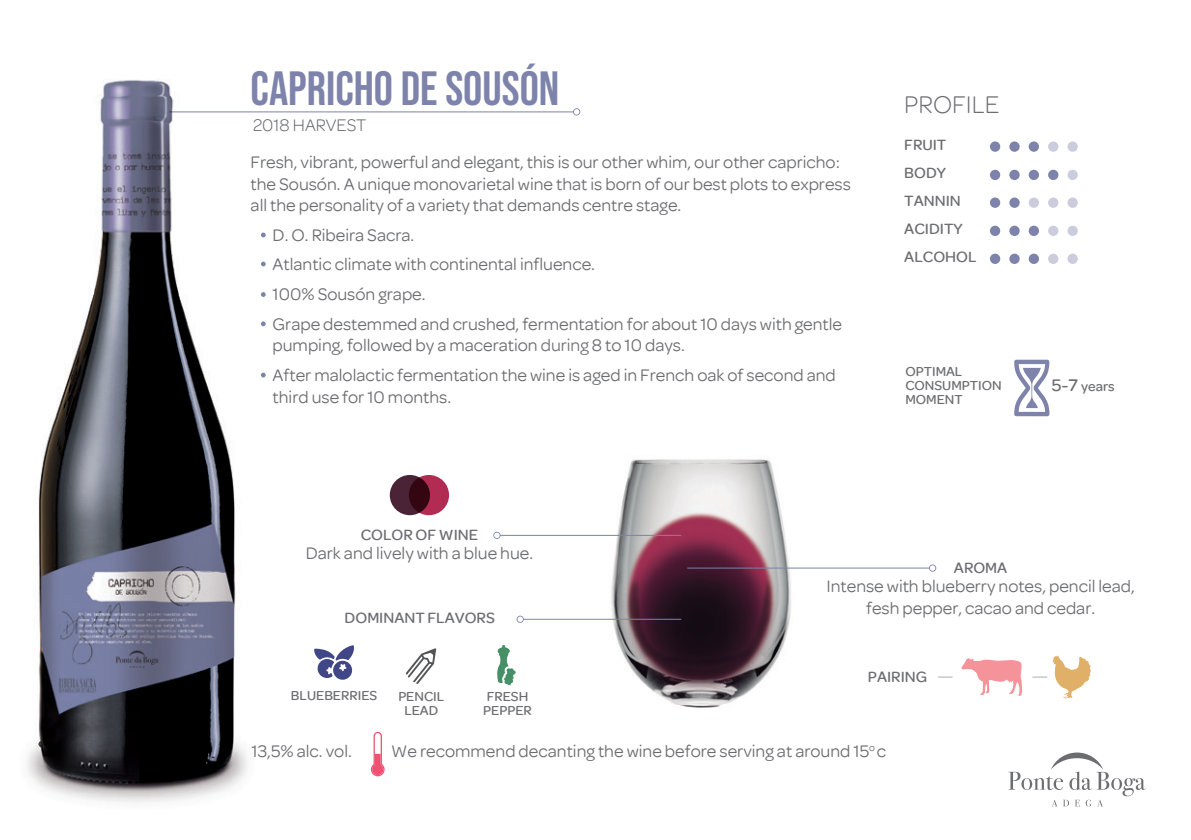
<style>
.page{position:relative;width:1191px;height:840px;background:#fff}
.page>*{position:absolute;margin:0;border:0;box-sizing:border-box;transform-origin:0 0}
.t1{font:48px "Bebas Neue";color:#7d83aa}
.t2{font:300 26px "Omnes";color:#6c6d70}
.t3{font:18px/29.6px "Omnes";color:#6c6d70}
.t4{font:300 18px "Omnes";color:#5e6062}
.t5{font:500 16px/28px "Omnes";color:#6c6d70}
.t6{font:500 14px/14px "Omnes";color:#6c6d70}
.s1{color:#717177}
.s2{font-size:18px}
</style>
<div class="page">
<svg style="left:1014px;top:359px;width:35px;height:57px"></svg>
<svg style="left:370px;top:731px;width:15px;height:44px"></svg>
<svg style="left:1008px;top:752px;width:137px;height:54px"></svg>
<div style="left:990px;top:253px;width:10px;height:11px;background:#7d83aa;border-radius:50%"></div>
<div style="left:1009px;top:253px;width:10px;height:11px;background:#7d83aa;border-radius:50%"></div>
<div style="left:1028px;top:253px;width:11px;height:11px;background:#7d83aa;border-radius:50%"></div>
<div style="left:1048px;top:253px;width:10px;height:11px;background:#cbcddd;border-radius:50%"></div>
<div style="left:1067px;top:253px;width:10px;height:11px;background:#cbcddd;border-radius:50%"></div>
<div style="left:990px;top:225px;width:10px;height:11px;background:#7d83aa;border-radius:50%"></div>
<div style="left:1009px;top:225px;width:10px;height:11px;background:#7d83aa;border-radius:50%"></div>
<div style="left:1028px;top:225px;width:11px;height:11px;background:#7d83aa;border-radius:50%"></div>
<div style="left:1048px;top:225px;width:10px;height:11px;background:#cbcddd;border-radius:50%"></div>
<div style="left:1067px;top:225px;width:10px;height:11px;background:#cbcddd;border-radius:50%"></div>
<div style="left:990px;top:197px;width:10px;height:11px;background:#7d83aa;border-radius:50%"></div>
<div style="left:1009px;top:197px;width:10px;height:11px;background:#7d83aa;border-radius:50%"></div>
<svg style="left:1028px;top:197px;width:11px;height:11px"></svg>
<div style="left:1048px;top:197px;width:10px;height:11px;background:#cbcddd;border-radius:50%"></div>
<div style="left:1067px;top:197px;width:10px;height:11px;background:#cbcddd;border-radius:50%"></div>
<div style="left:990px;top:170px;width:10px;height:10px;background:#7d83aa;border-radius:50%"></div>
<div style="left:1009px;top:170px;width:10px;height:10px;background:#7d83aa;border-radius:50%"></div>
<div style="left:1028px;top:170px;width:11px;height:10px;background:#7d83aa;border-radius:50%"></div>
<div style="left:1048px;top:170px;width:10px;height:10px;background:#7d83aa;border-radius:50%"></div>
<div style="left:1067px;top:170px;width:10px;height:10px;background:#cbcddd;border-radius:50%"></div>
<div style="left:990px;top:141px;width:10px;height:11px;background:#7d83aa;border-radius:50%"></div>
<div style="left:1009px;top:141px;width:10px;height:11px;background:#7d83aa;border-radius:50%"></div>
<div style="left:1028px;top:141px;width:11px;height:11px;background:#7d83aa;border-radius:50%"></div>
<div style="left:1048px;top:141px;width:10px;height:11px;background:#cbcddd;border-radius:50%"></div>
<div style="left:1067px;top:141px;width:10px;height:11px;background:#cbcddd;border-radius:50%"></div>
<img style="left:579px;top:459px;width:245px;height:249px">
<svg style="left:390px;top:474px;width:40px;height:41px"></svg>
<svg style="left:409px;top:474px;width:40px;height:41px"></svg>
<hr style="left:687px;top:567px;width:245px;height:1px;background:#7d83aa">
<svg style="left:929px;top:564px;width:7px;height:7px"></svg>
<hr style="left:497px;top:534px;width:184px;height:1px;background:#7d83aa">
<svg style="left:493px;top:531px;width:7px;height:7px"></svg>
<hr style="left:520px;top:618px;width:161px;height:1px;background:#7d83aa">
<svg style="left:516px;top:615px;width:8px;height:7px"></svg>
<svg style="left:938px;top:676px;width:14px;height:1px"></svg>
<svg style="left:961px;top:658px;width:61px;height:37px"></svg>
<svg style="left:1032px;top:655px;width:58px;height:43px"></svg>
<svg style="left:497px;top:645px;width:19px;height:41px"></svg>
<svg style="left:314px;top:645px;width:40px;height:34px"></svg>
<svg style="left:405px;top:648px;width:31px;height:36px"></svg>
<svg style="left:262px;top:232px;width:4px;height:5px"></svg>
<svg style="left:262px;top:261px;width:4px;height:5px"></svg>
<svg style="left:262px;top:292px;width:4px;height:5px"></svg>
<svg style="left:262px;top:321px;width:4px;height:5px"></svg>
<svg style="left:262px;top:372px;width:4px;height:5px"></svg>
<hr style="left:169px;top:111px;width:408px;height:1px;background:#7d83aa">
<svg style="left:573px;top:108px;width:7px;height:7px"></svg>
<img style="left:27px;top:80px;width:235px;height:723px">
<h1 class="t1" style="left:251px;top:61px;width:310px">CAPRICHO DE SOUSÓN</h1>
<p class="t4" style="left:253px;top:115px;width:115px">2018 HARVEST</p>
<p class="t3" style="left:251px;top:151px;width:602px;line-height:21.6px">Fresh, vibrant, powerful and elegant, this is our other whim, our other capricho: the Sousón. A unique monovarietal wine that is born of our best plots to express all the personality of a variety that demands centre stage.</p>
<p class="t3" style="left:273px;top:220px;width:571px">D. O. Ribeira Sacra.<br>Atlantic climate with continental influence.<br>100% Sousón grape.<br>Grape destemmed and crushed, fermentation for about 10 days with gentle</p>
<p class="t3" style="left:273px;top:330px;width:565px">pumping, followed by a maceration <span class="s1">during</span> 8 to 10 days.<br>After malolactic fermentation the wine is aged in French oak of second and</p>
<p class="t3" style="left:273px;top:381px;width:180px">third use for 10 months.</p>
<p class="t5" style="left:361px;top:520px;width:119px">COLOR OF WINE</p>
<p class="t3" style="left:306px;top:538px;width:229px">Dark and lively with a blue hue.</p>
<h2 class="t2" style="left:904px;top:90px;width:97px">PROFILE</h2>
<p class="t5" style="left:904px;top:130px;width:74px">FRUIT<br>BODY<br>TANNIN<br>ACIDITY<br>ALCOHOL</p>
<p class="t6" style="left:905px;top:364px;width:98px">OPTIMAL<br>CONSUMPTION<br>MOMENT</p>
<p class="t6" style="left:1051px;top:379px;width:64px"><span class="s2">5-7</span> years</p>
<p class="t5" style="left:954px;top:553px;width:55px">AROMA</p>
<p class="t5" style="left:345px;top:603px;width:152px">DOMINANT FLAVORS</p>
<p class="t6" style="left:291px;top:687px;width:88px">BLUEBERRIES</p>
<p class="t6" style="left:398px;top:688px;width:47px;text-align:center">PENCIL<br>LEAD</p>
<p class="t6" style="left:483px;top:688px;width:50px">FRESH<br>PEPPER</p>
<p class="t3" style="left:826px;top:575px;width:310px;line-height:21.6px;text-align:center">Intense with blueberry notes, pencil lead, fesh pepper, cacao and cedar.</p>
<p class="t5" style="left:868px;top:662px;width:61px">PAIRING</p>
<p class="t3" style="left:251px;top:735px;width:102px">13,5% alc. vol.</p>
<p class="t3" style="left:391px;top:735px;width:496px">We recommend decanting the wine before serving at around 15<sup>o</sup> c</p>
</div>
